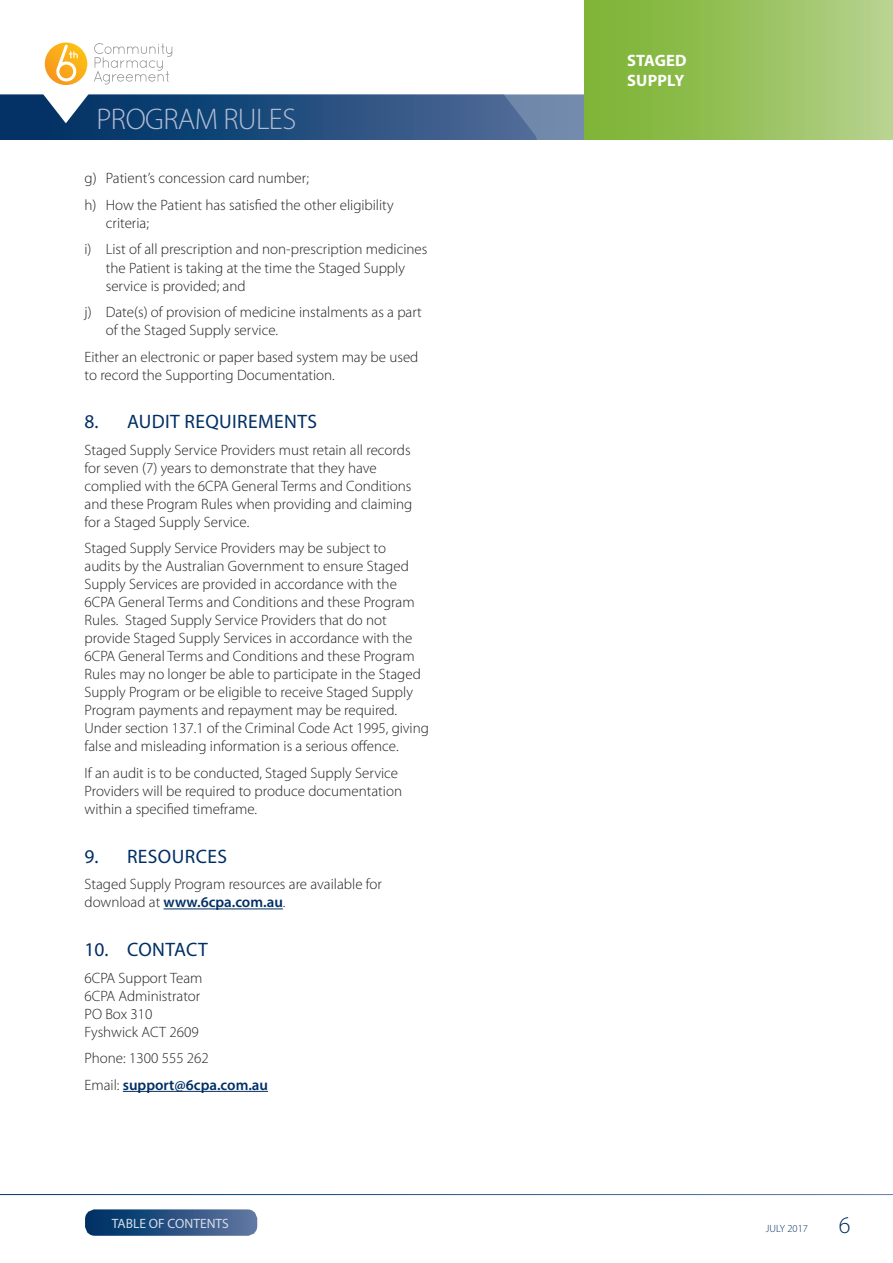
<style>
.page{position:relative;width:893px;height:1263px;background:#fff}
.page>*{position:absolute;margin:0;border:0;box-sizing:border-box;transform-origin:0 0}
.t1{font:300 30px "Myriad Pro";letter-spacing:-.02em;color:#b3bcd4}
.t2{font:300 24px "Myriad Pro";color:#002f64}
.t3{font:19.5px "Myriad Pro";letter-spacing:.02em;color:#002f64}
.t4{font:700 16.5px/19.8px "Myriad Pro";letter-spacing:.01em;color:#fff}
.t5{font:300 15px/18px "Myriad Pro";color:#231f20}
.t6{font:13.5px "Myriad Pro";color:#d6dce9}
.t7{font:300 10.5px "Myriad Pro";color:#002f64}
.s1{font-weight:600;color:#002f64}
</style>
<div class="page">
<svg style="left:0;top:95px;width:559px;height:45px"></svg>
<div style="left:585px;top:0;width:308px;height:213px;background:linear-gradient(to right,#7ab22e,#b6d18d)"></div>
<svg style="left:43px;top:94px;width:46px;height:29px"></svg>
<div style="left:0;top:140px;width:893px;height:87px;background:#fff"></div>
<svg style="left:94px;top:43px;width:78px;height:41px"></svg>
<svg style="left:45px;top:43px;width:42px;height:42px"></svg>
<svg style="left:56px;top:45px;width:22px;height:36px"></svg>
<svg style="left:89px;top:1213px;width:164px;height:19px"></svg>
<div style="left:85px;top:1209px;width:172px;height:27px;border:3px solid #fff;border-radius:9px"></div>
<hr style="left:164px;top:908px;width:119px;height:1px;background:#002f64">
<hr style="left:123px;top:1091px;width:145px;height:1px;background:#002f64">
<h1 class="t1" style="left:96px;top:102px;width:201px">PROGRAM RULES</h1>
<p class="t5" style="left:85px;top:165px;width:311px;line-height:26.5px">g) Patient’s concession card number;<br>h) How the Patient has satisfied the other eligibility</p>
<p class="t5" style="left:85px;top:210px;width:344px;line-height:26.5px;text-indent:21px">criteria;<br>i) List of all prescription and non-prescription medicines</p>
<p class="t5" style="left:106px;top:259px;width:301px">the Patient is taking at the time the Staged Supply service is provided; and</p>
<p class="t5" style="left:106px;top:303px;width:318px;text-indent:-21px">j) Date(s) of provision of medicine instalments as a part of the Staged Supply service.</p>
<p class="t5" style="left:85px;top:348px;width:335px">Either an electronic or paper based system may be used to record the Supporting Documentation.</p>
<h3 class="t3" style="left:85px;top:410px;width:234px">8. AUDIT REQUIREMENTS</h3>
<p class="t5" style="left:85px;top:441px;width:329px">Staged Supply Service Providers must retain all records for seven (7) years to demonstrate that they have complied with the 6CPA General Terms and Conditions and these Program Rules when providing and claiming for a Staged Supply Service.</p>
<p class="t5" style="left:85px;top:540px;width:346px">Staged Supply Service Providers may be subject to<br>audits by the Australian Government to ensure Staged Supply Services are provided in accordance with the 6CPA General Terms and Conditions and these Program Rules. Staged Supply Service Providers that do not provide Staged Supply Services in accordance with the 6CPA General Terms and Conditions and these Program Rules may no longer be able to participate in the Staged Supply Program or be eligible to receive Staged Supply Program payments and repayment may be required.<br>Under section 137.1 of the Criminal Code Act 1995, giving false and misleading information is a serious offence.</p>
<p class="t5" style="left:85px;top:764px;width:319px">If an audit is to be conducted, Staged Supply Service<br>Providers will be required to produce documentation within a specified timeframe.</p>
<h3 class="t3" style="left:85px;top:844px;width:144px">9. RESOURCES</h3>
<p class="t5" style="left:85px;top:876px;width:299px">Staged Supply Program resources are available for download at <span class="s1">www.6cpa.com.au</span>.</p>
<h3 class="t3" style="left:85px;top:938px;width:125px">10. CONTACT</h3>
<p class="t5" style="left:85px;top:969px;width:119px">6CPA Support Team<br>6CPA Administrator<br>PO Box 310<br>Fyshwick ACT 2609</p>
<p class="t5" style="left:85px;top:1045px;width:185px;line-height:26.5px">Phone: 1300 555 262<br>Email: <span class="s1">support@6cpa.com.au</span></p>
<p class="t4" style="left:627px;top:50px;width:61px">STAGED<br>SUPPLY</p>
<p class="t6" style="left:112px;top:1215px;width:119px">TABLE OF CONTENTS</p>
<h2 class="t2" style="left:839px;top:1212px;width:13px">6</h2>
<p class="t7" style="left:766px;top:1223px;width:44px">JULY 2017</p>
</div>
